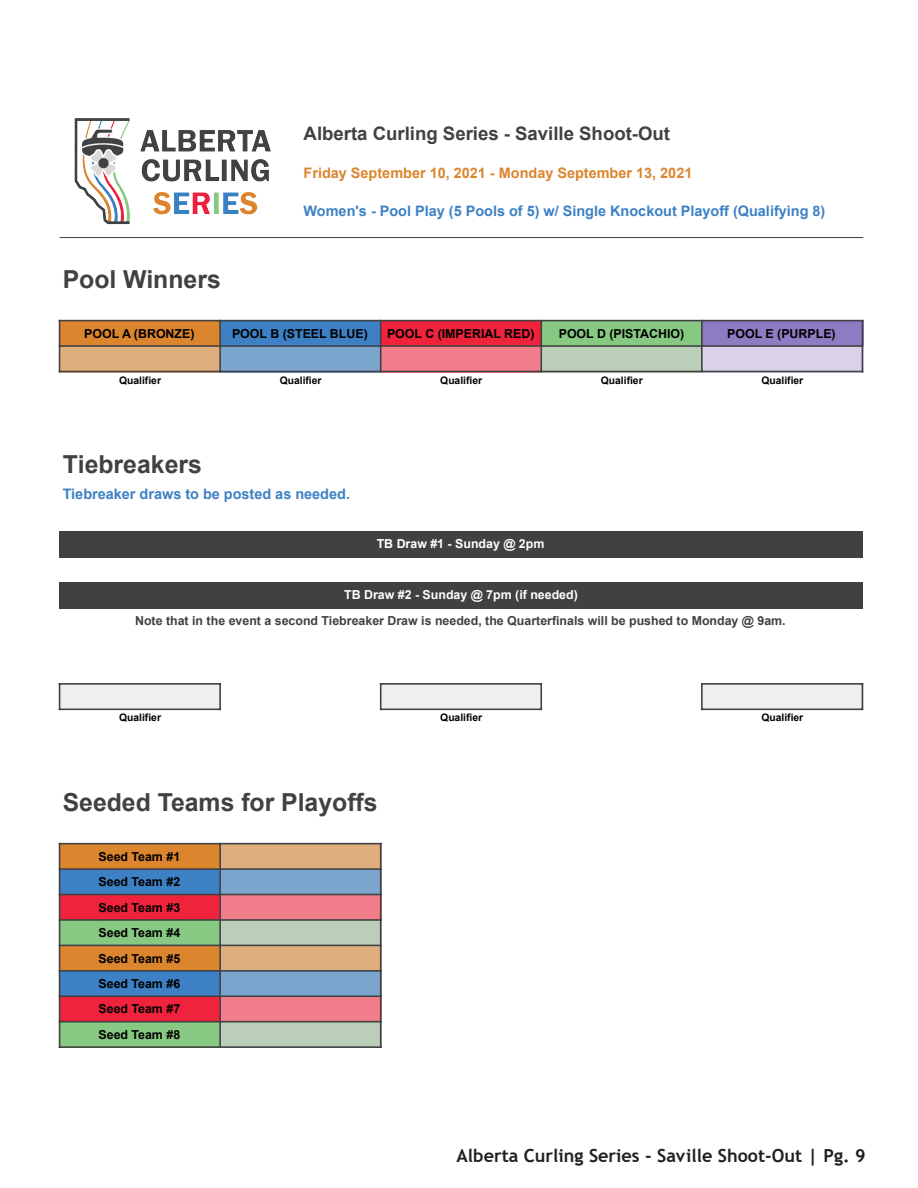
<style>
.page{position:relative;width:918px;height:1188px;background:#fff}
.page>*{position:absolute;margin:0;border:0;box-sizing:border-box;transform-origin:0 0}
.t1{font:700 24.75px "Arial";color:#414143}
.t2{font:700 18.6px "Arial";color:#414143}
.t3{font:700 18px "Trebuchet MS";color:#231f20}
.t4{font:700 14.4px "Arial";color:#3d81c4}
.t5{font:700 14.4px "Arial";color:#db852e}
.t6{font:700 12.45px/25.5px "Arial";color:#000;text-align:justify}
.t7{font:700 12.45px "Arial";color:#414143}
.t8{font:700 12.45px "Arial";color:#fff}
.t9{font:700 10.35px "Arial";color:#000}
</style>
<div class="page">
<div style="left:60px;top:321px;width:161px;height:26px;background:#db852e"></div>
<div style="left:220px;top:321px;width:161px;height:26px;background:#3d81c4"></div>
<div style="left:381px;top:321px;width:161px;height:26px;background:#ef233c"></div>
<div style="left:541px;top:321px;width:162px;height:26px;background:#87c982"></div>
<div style="left:702px;top:321px;width:161px;height:26px;background:#8e7cc3"></div>
<div style="left:60px;top:346px;width:161px;height:26px;background:#dfae7d"></div>
<div style="left:220px;top:346px;width:161px;height:26px;background:#7ca5ce"></div>
<div style="left:381px;top:346px;width:161px;height:26px;background:#f17d8b"></div>
<div style="left:541px;top:346px;width:162px;height:26px;background:#baceb8"></div>
<div style="left:702px;top:346px;width:161px;height:26px;background:#d9d2e9"></div>
<div style="left:60px;top:531px;width:803px;height:26px;background:#414143"></div>
<div style="left:60px;top:582px;width:803px;height:26px;background:#414143"></div>
<div style="left:60px;top:684px;width:161px;height:26px;background:#efefef"></div>
<div style="left:381px;top:684px;width:161px;height:26px;background:#efefef"></div>
<div style="left:702px;top:684px;width:161px;height:26px;background:#efefef"></div>
<div style="left:60px;top:844px;width:161px;height:26px;background:#db852e"></div>
<div style="left:220px;top:844px;width:161px;height:26px;background:#dfae7d"></div>
<div style="left:60px;top:869px;width:161px;height:26px;background:#3d81c4"></div>
<div style="left:220px;top:869px;width:161px;height:26px;background:#7ca5ce"></div>
<div style="left:60px;top:895px;width:161px;height:26px;background:#ef233c"></div>
<div style="left:220px;top:895px;width:161px;height:26px;background:#f17d8b"></div>
<div style="left:60px;top:920px;width:161px;height:26px;background:#87c982"></div>
<div style="left:220px;top:920px;width:161px;height:26px;background:#baceb8"></div>
<div style="left:60px;top:945px;width:161px;height:27px;background:#db852e"></div>
<div style="left:220px;top:945px;width:161px;height:27px;background:#dfae7d"></div>
<div style="left:60px;top:971px;width:161px;height:26px;background:#3d81c4"></div>
<div style="left:220px;top:971px;width:161px;height:26px;background:#7ca5ce"></div>
<div style="left:60px;top:996px;width:161px;height:27px;background:#ef233c"></div>
<div style="left:220px;top:996px;width:161px;height:27px;background:#f17d8b"></div>
<div style="left:60px;top:1022px;width:161px;height:26px;background:#87c982"></div>
<div style="left:220px;top:1022px;width:161px;height:26px;background:#baceb8"></div>
<hr style="left:59px;top:320px;width:1px;height:52px;background:#414143">
<svg style="left:59px;top:685px;width:1px;height:24px"></svg>
<hr style="left:59px;top:843px;width:1px;height:205px;background:#414143">
<hr style="left:219px;top:320px;width:2px;height:52px;background:#414143">
<hr style="left:59px;top:683px;width:162px;height:2px;background:#414143">
<hr style="left:59px;top:709px;width:162px;height:1px;background:#414143">
<hr style="left:219px;top:683px;width:2px;height:27px;background:#414143">
<hr style="left:219px;top:843px;width:2px;height:205px;background:#414143">
<hr style="left:380px;top:320px;width:1px;height:52px;background:#414143">
<svg style="left:380px;top:685px;width:1px;height:24px"></svg>
<hr style="left:59px;top:843px;width:322px;height:1px;background:#414143">
<hr style="left:59px;top:868px;width:322px;height:2px;background:#414143">
<hr style="left:59px;top:894px;width:322px;height:1px;background:#414143">
<hr style="left:59px;top:919px;width:322px;height:2px;background:#414143">
<hr style="left:59px;top:945px;width:322px;height:1px;background:#414143">
<hr style="left:59px;top:970px;width:322px;height:2px;background:#414143">
<hr style="left:59px;top:995px;width:322px;height:2px;background:#414143">
<hr style="left:59px;top:1021px;width:322px;height:2px;background:#414143">
<hr style="left:59px;top:1046px;width:322px;height:2px;background:#414143">
<hr style="left:380px;top:843px;width:1px;height:205px;background:#414143">
<hr style="left:540px;top:320px;width:2px;height:52px;background:#414143">
<hr style="left:380px;top:683px;width:162px;height:2px;background:#414143">
<hr style="left:380px;top:709px;width:162px;height:1px;background:#414143">
<hr style="left:540px;top:683px;width:2px;height:27px;background:#414143">
<hr style="left:701px;top:320px;width:2px;height:52px;background:#414143">
<hr style="left:701px;top:683px;width:2px;height:27px;background:#414143">
<hr style="left:59px;top:320px;width:804px;height:1px;background:#414143">
<hr style="left:59px;top:345px;width:804px;height:2px;background:#414143">
<hr style="left:59px;top:371px;width:804px;height:1px;background:#414143">
<hr style="left:862px;top:320px;width:1px;height:52px;background:#414143">
<hr style="left:701px;top:683px;width:162px;height:2px;background:#414143">
<hr style="left:701px;top:709px;width:162px;height:1px;background:#414143">
<svg style="left:862px;top:685px;width:1px;height:24px"></svg>
<hr style="left:60px;top:237px;width:803px;height:1px;background:#414143">
<img style="left:74px;top:118px;width:197px;height:107px">
<h1 class="t1" style="left:63px;top:263px;width:160px">Pool Winners</h1>
<h2 class="t2" style="left:304px;top:121px;width:368px">Alberta Curling Series - Saville Shoot-Out</h2>
<p class="t5" style="left:304px;top:164px;width:390px">Friday September 10, 2021 - Monday September 13, 2021</p>
<p class="t4" style="left:304px;top:201px;width:523px">Women's - Pool Play (5 Pools of 5) w/ Single Knockout Playoff (Qualifying 8)</p>
<p class="t6" style="left:84px;top:321px;width:112px">POOL A (BRONZE)</p>
<p class="t6" style="left:232px;top:321px;width:137px">POOL B (STEEL BLUE)</p>
<p class="t6" style="left:387px;top:321px;width:149px">POOL C (IMPERIAL RED)</p>
<p class="t6" style="left:559px;top:321px;width:127px">POOL D (PISTACHIO)</p>
<p class="t6" style="left:727px;top:321px;width:110px">POOL E (PURPLE)</p>
<p class="t9" style="left:119px;top:373px;width:43px">Qualifier</p>
<p class="t9" style="left:280px;top:373px;width:43px">Qualifier</p>
<p class="t9" style="left:440px;top:373px;width:43px">Qualifier</p>
<p class="t9" style="left:601px;top:373px;width:43px">Qualifier</p>
<p class="t9" style="left:761px;top:373px;width:43px">Qualifier</p>
<h1 class="t1" style="left:63px;top:448px;width:141px">Tiebreakers</h1>
<p class="t4" style="left:63px;top:484px;width:289px">Tiebreaker draws to be posted as needed.</p>
<p class="t8" style="left:377px;top:536px;width:169px">TB Draw #1 - Sunday @ 2pm</p>
<p class="t8" style="left:344px;top:587px;width:235px">TB Draw #2 - Sunday @ 7pm (if needed)</p>
<p class="t7" style="left:135px;top:612px;width:652px">Note that in the event a second Tiebreaker Draw is needed, the Quarterfinals will be pushed to Monday @ 9am.</p>
<p class="t9" style="left:119px;top:711px;width:43px">Qualifier</p>
<p class="t9" style="left:440px;top:711px;width:43px">Qualifier</p>
<p class="t9" style="left:761px;top:711px;width:43px">Qualifier</p>
<h1 class="t1" style="left:63px;top:786px;width:316px">Seeded Teams for Playoffs</h1>
<p class="t6" style="left:99px;top:844px;width:83px">Seed Team #1<br>Seed Team #2<br>Seed Team #3<br>Seed Team #4<br>Seed Team #5<br>Seed Team #6<br>Seed Team #7<br>Seed Team #8</p>
<h3 class="t3" style="left:457px;top:1144px;width:411px">Alberta Curling Series - Saville Shoot-Out | Pg. 9</h3>
</div>
